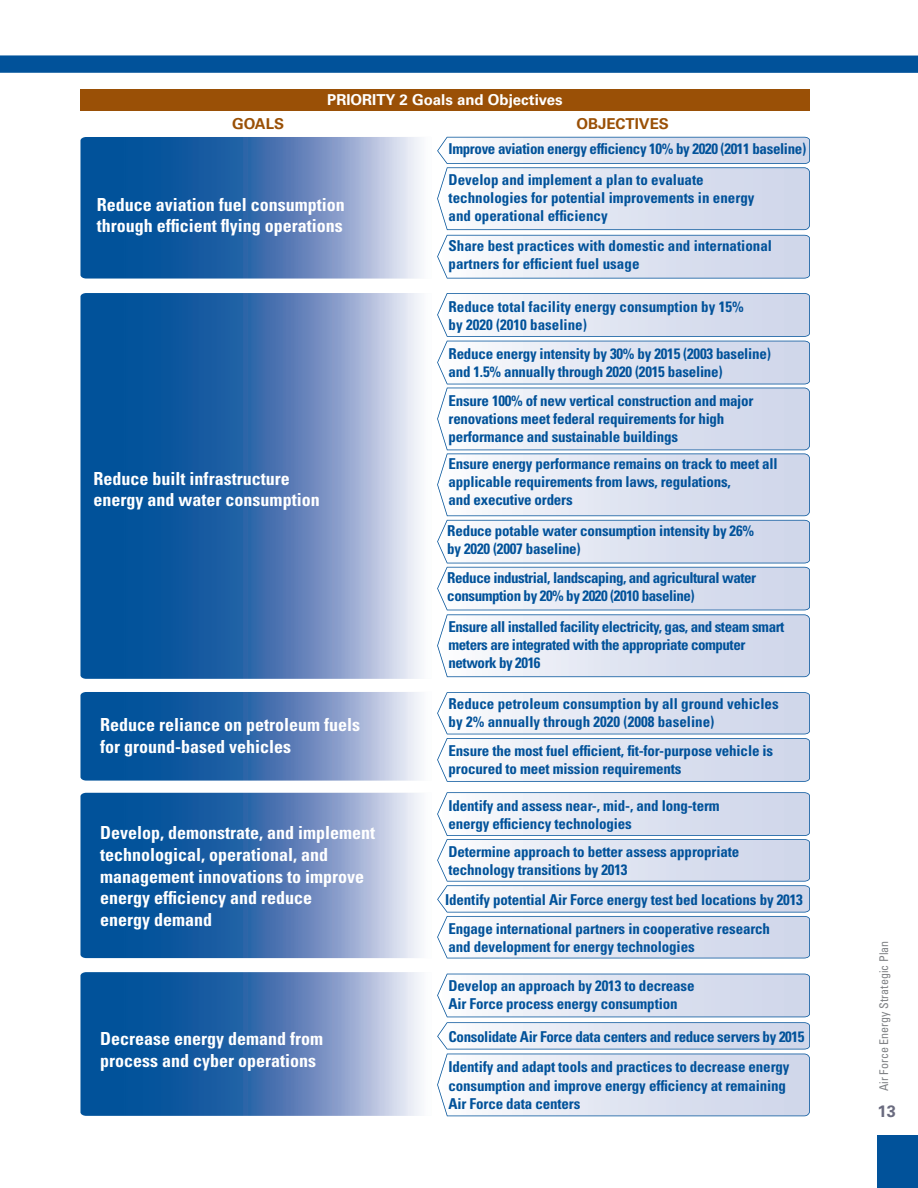
<style>
.page{position:relative;width:918px;height:1188px;background:#fff}
.page>*{position:absolute;margin:0;border:0;box-sizing:border-box;transform-origin:0 0}
.t1{font:700 condensed 18px/21.6px "Univers LT Std";color:#fff}
.t2{font:700 16.5px "Univers LT Std";color:#6a6b7f}
.t3{font:700 condensed 15px/18px "Univers LT Std";letter-spacing:-.01em;color:#01529a}
.t4{font:700 condensed 15px/18px "Univers LT Std";letter-spacing:-.03em;color:#01529a}
.t5{font:700 15px "Univers LT Std";color:#fff}
.t6{font:700 15px "Univers LT Std";color:#9a5006}
.t7{font:condensed 12px "Univers LT Std";color:#808285}
</style>
<div class="page">
<div style="left:878px;top:1135px;width:40px;height:53px;background:#01529a"></div>
<svg style="left:0;top:55px;width:918px;height:82px"></svg>
<div style="left:80px;top:89px;width:730px;height:21px;background:#9a5006"></div>
<img style="left:80px;top:137px;width:341px;height:142px">
<svg style="left:437px;top:137px;width:373px;height:142px"></svg>
<img style="left:80px;top:692px;width:341px;height:89px">
<img style="left:80px;top:793px;width:341px;height:165px">
<img style="left:80px;top:972px;width:341px;height:144px">
<svg style="left:437px;top:692px;width:373px;height:90px"></svg>
<svg style="left:437px;top:974px;width:373px;height:142px"></svg>
<svg style="left:437px;top:792px;width:373px;height:166px"></svg>
<img style="left:80px;top:293px;width:341px;height:386px">
<svg style="left:437px;top:293px;width:373px;height:384px"></svg>
<p class="t5" style="left:327px;top:91px;width:237px">PRIORITY 2 Goals and Objectives</p>
<p class="t6" style="left:232px;top:115px;width:54px">GOALS</p>
<p class="t6" style="left:576px;top:115px;width:94px">OBJECTIVES</p>
<p class="t1" style="left:97px;top:194px;width:250px">Reduce aviation fuel consumption through efficient flying operations</p>
<p class="t1" style="left:94px;top:467px;width:228px">Reduce built infrastructure energy and water consumption</p>
<p class="t1" style="left:100px;top:714px;width:262px">Reduce reliance on petroleum fuels for ground-based vehicles</p>
<p class="t1" style="left:100px;top:822px;width:277px">Develop, demonstrate, and implement technological, operational, and management innovations to improve energy efficiency and reduce<br>energy demand</p>
<p class="t1" style="left:100px;top:1028px;width:225px">Decrease energy demand from process and cyber operations</p>
<p class="t3" style="left:449px;top:140px;width:359px">Improve aviation energy efficiency 10% by 2020 (2011 baseline)</p>
<p class="t3" style="left:449px;top:170px;width:308px">Develop and implement a plan to evaluate technologies for potential improvements in energy and operational efficiency</p>
<p class="t3" style="left:449px;top:237px;width:325px">Share best practices with domestic and international partners for efficient fuel usage</p>
<p class="t3" style="left:449px;top:298px;width:297px">Reduce total facility energy consumption by 15% by 2020 (2010 baseline)</p>
<p class="t3" style="left:449px;top:345px;width:324px">Reduce energy intensity by 30% by 2015 (2003 baseline) and 1.5% annually through 2020 (2015 baseline)</p>
<p class="t3" style="left:449px;top:392px;width:306px">Ensure 100% of new vertical construction and major renovations meet federal requirements for high performance and sustainable buildings</p>
<p class="t3" style="left:449px;top:455px;width:331px">Ensure energy performance remains on track to meet all applicable requirements from laws, regulations,<br>and executive orders</p>
<p class="t3" style="left:447px;top:521px;width:308px">Reduce potable water consumption intensity by 26% by 2020 (2007 baseline)</p>
<p class="t4" style="left:447px;top:568px;width:310px">Reduce industrial, landscaping, and agricultural water consumption by 20% by 2020 (2010 baseline)</p>
<p class="t4" style="left:449px;top:618px;width:337px">Ensure all installed facility electricity, gas, and steam smart meters are integrated with the appropriate computer network by 2016</p>
<p class="t3" style="left:449px;top:695px;width:332px">Reduce petroleum consumption by all ground vehicles by 2% annually through 2020 (2008 baseline)</p>
<p class="t3" style="left:449px;top:742px;width:326px">Ensure the most fuel efficient, fit-for-purpose vehicle is procured to meet mission requirements</p>
<p class="t3" style="left:449px;top:797px;width:273px">Identify and assess near-, mid-, and long-term energy efficiency technologies</p>
<p class="t3" style="left:449px;top:843px;width:292px">Determine approach to better assess appropriate technology transitions by 2013</p>
<p class="t3" style="left:445px;top:886px;width:359px;line-height:28.3px">Identify potential Air Force energy test bed locations by 2013<br>Engage international partners in cooperative research</p>
<p class="t3" style="left:449px;top:937px;width:248px">and development for energy technologies</p>
<p class="t3" style="left:449px;top:977px;width:248px">Develop an approach by 2013 to decrease<br>Air Force process energy consumption</p>
<p class="t3" style="left:449px;top:1021px;width:357px;line-height:30.9px">Consolidate Air Force data centers and reduce servers by 2015<br>Identify and adapt tools and practices to decrease energy</p>
<p class="t3" style="left:449px;top:1076px;width:339px">consumption and improve energy efficiency at remaining<br>Air Force data centers</p>
<p class="t7" style="left:876px;top:1091px;width:152px;rotate:-90deg">Air Force Energy Strategic Plan</p>
<p class="t2" style="left:878px;top:1102px;width:20px">13</p>
</div>
